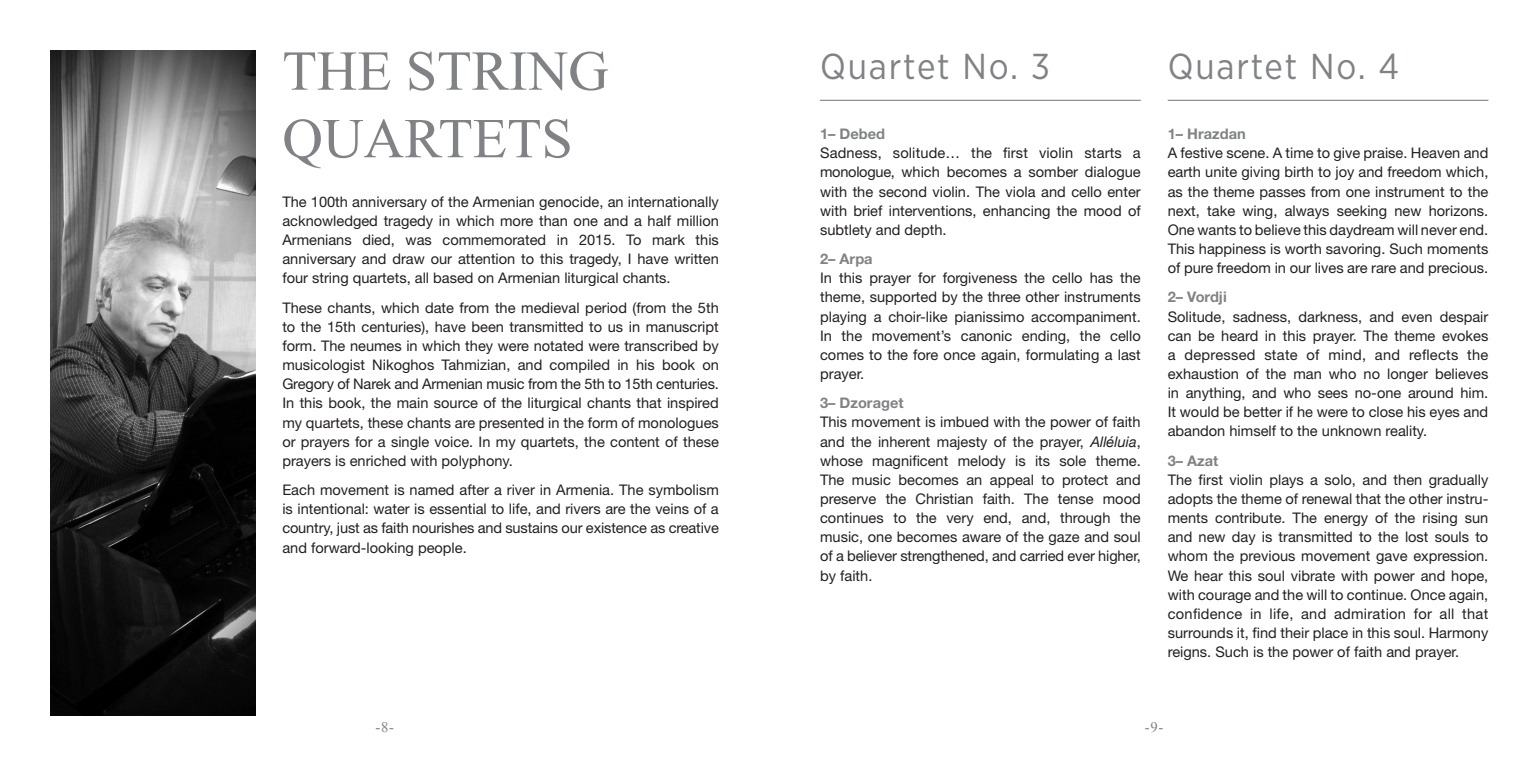
<style>
.page{position:relative;width:1539px;height:766px;background:#fff}
.page>*{position:absolute;margin:0;border:0;box-sizing:border-box;transform-origin:0 0}
.t1{font:56.25px/67.5px "Times New Roman";color:#808285}
.t2{font:36px "Gotham Narrow";letter-spacing:.05em;color:#808285}
.t3{font:14.62px/19.1px "Helvetica Neue";color:#231f20;text-align:justify}
.t4{font:700 14.62px "Helvetica Neue";color:#808285}
.t5{font:14.62px "Times New Roman";color:#808285}
.s1{font-style:italic}
</style>
<div class="page">
<hr style="left:820px;top:100px;width:321px;height:1px;background:#808285">
<hr style="left:1168px;top:100px;width:320px;height:1px;background:#808285">
<img style="left:51px;top:51px;width:204px;height:664px">
<p class="t1" style="left:282px;top:36px;width:328px">THE STRING<br>QUARTETS</p>
<p class="t3" style="left:282px;top:192px;width:438px">The 100th anniversary of the Armenian genocide, an internationally acknowledged tragedy in which more than one and a half million Armenians died, was commemorated in 2015. To mark this anniversary and draw our attention to this tragedy, I have written four string quartets, all based on Armenian liturgical chants.</p>
<p class="t3" style="left:282px;top:297px;width:438px">These chants, which date from the medieval period (from the 5th to the 15th centuries), have been transmitted to us in manuscript form. The neumes in which they were notated were transcribed by musicologist Nikoghos Tahmizian, and compiled in his book on Gregory of Narek and Armenian music from the 5th to 15th centuries.<br>In this book, the main source of the liturgical chants that inspired my quartets, these chants are presented in the form of monologues or prayers for a single voice. In my quartets, the content of these prayers is enriched with polyphony.</p>
<p class="t3" style="left:282px;top:480px;width:438px">Each movement is named after a river in Armenia. The symbolism is intentional: water is essential to life, and rivers are the veins of a country, just as faith nourishes and sustains our existence as creative and forward-looking people.</p>
<p class="t2" style="left:820px;top:44px;width:231px">Quartet No. 3</p>
<p class="t4" style="left:820px;top:125px;width:67px">1– Debed</p>
<p class="t3" style="left:820px;top:143px;width:322px">Sadness, solitude… the first violin starts a monologue, which becomes a somber dialogue with the second violin. The viola and cello enter with brief interventions, enhancing the mood of subtlety and depth.</p>
<p class="t4" style="left:820px;top:250px;width:54px">2– Arpa</p>
<p class="t3" style="left:820px;top:268px;width:322px">In this prayer for forgiveness the cello has the theme, supported by the three other instruments playing a choir-like pianissimo accompaniment.<br>In the movement’s canonic ending, the cello comes to the fore once again, formulating a last prayer.</p>
<p class="t4" style="left:820px;top:394px;width:85px">3– Dzoraget</p>
<p class="t3" style="left:820px;top:412px;width:322px">This movement is imbued with the power of faith and the inherent majesty of the prayer, <span class="s1">Alléluia</span>, whose magnificent melody is its sole theme.<br>The music becomes an appeal to protect and preserve the Christian faith. The tense mood continues to the very end, and, through the music, one becomes aware of the gaze and soul of a believer strengthened, and carried ever higher, by faith.</p>
<p class="t2" style="left:1168px;top:44px;width:233px">Quartet No. 4</p>
<p class="t4" style="left:1168px;top:125px;width:80px">1– Hrazdan</p>
<p class="t3" style="left:1168px;top:143px;width:322px">A festive scene. A time to give praise. Heaven and earth unite giving birth to joy and freedom which, as the theme passes from one instrument to the next, take wing, always seeking new horizons.<br>One wants to believe this daydream will never end.<br>This happiness is worth savoring. Such moments of pure freedom in our lives are rare and precious.</p>
<p class="t4" style="left:1168px;top:288px;width:61px">2– Vordji</p>
<p class="t3" style="left:1168px;top:306px;width:322px">Solitude, sadness, darkness, and even despair can be heard in this prayer. The theme evokes a depressed state of mind, and reflects the exhaustion of the man who no longer believes in anything, and who sees no-one around him.<br>It would be better if he were to close his eyes and abandon himself to the unknown reality.</p>
<p class="t4" style="left:1168px;top:451px;width:52px">3– Azat</p>
<p class="t3" style="left:1168px;top:469px;width:322px">The first violin plays a solo, and then gradually adopts the theme of renewal that the other instru&shy;ments contribute. The energy of the rising sun and new day is transmitted to the lost souls to whom the previous movement gave expression.<br>We hear this soul vibrate with power and hope, with courage and the will to continue. Once again, confidence in life, and admiration for all that surrounds it, find their place in this soul. Harmony reigns. Such is the power of faith and prayer.</p>
<p class="t5" style="left:375px;top:716px;width:20px">-8-</p>
<p class="t5" style="left:1145px;top:716px;width:20px">-9-</p>
</div>
